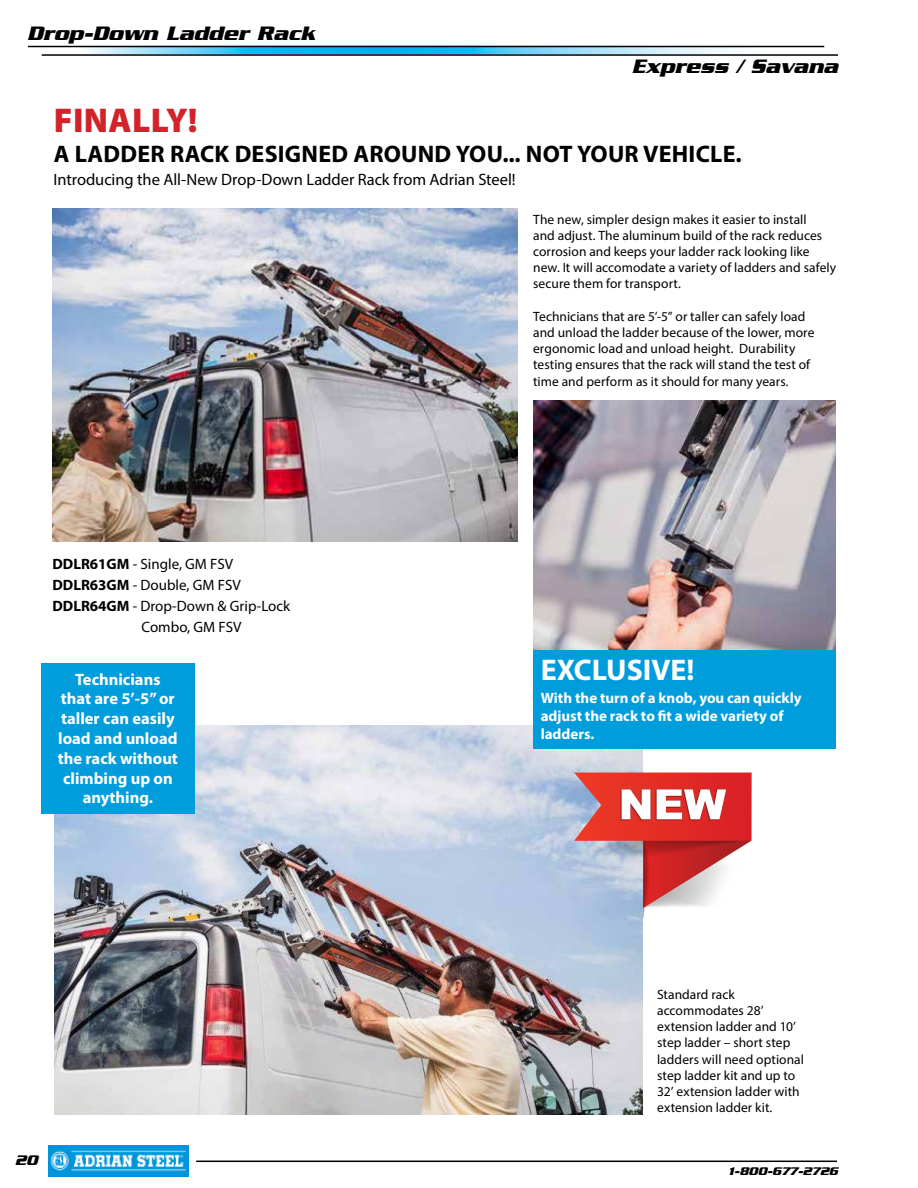
<style>
.page{position:relative;width:918px;height:1188px;background:#fff}
.page>*{position:absolute;margin:0;border:0;box-sizing:border-box;transform-origin:0 0}
.t1{font:900 34.5px "Myriad Pro";letter-spacing:.01em;color:#d2232a}
.t2{font:700 30px "Myriad Pro";color:#fff}
.t3{font:700 24px "Myriad Pro";letter-spacing:.01em;color:#000}
.t4{font:italic 700 21px "Serpentine";color:#000}
.t5{font:700 16.5px/19.8px "Myriad Pro";color:#fff;text-align:center}
.t6{font:16.5px "Myriad Pro";letter-spacing:-.005em;color:#000}
.t7{font:15px "Myriad Pro";color:#000}
.t8{font:700 15px/18px "Myriad Pro";letter-spacing:-.005em;color:#fff}
.t9{font:italic 700 15px "Serpentine";color:#000}
.t10{font:13.5px/16.2px "Myriad Pro";letter-spacing:.005em;color:#000}
.t11{font:italic 700 12px "Serpentine";color:#000}
.s1{font-weight:700}
</style>
<div class="page">
<svg style="left:79px;top:47px;width:726px;height:7px;background:#71cded"></svg>
<hr style="left:28px;top:46px;width:796px;height:1px;background:#000">
<hr style="left:42px;top:54px;width:796px;height:2px;background:#000">
<hr style="left:196px;top:1161px;width:641px;height:1px;background:#000">
<img style="left:54px;top:726px;width:588px;height:389px">
<svg style="left:574px;top:773px;width:177px;height:145px"></svg>
<img style="left:49px;top:1146px;width:140px;height:30px">
<div style="left:533px;top:630px;width:303px;height:119px;background:#009ddc"></div>
<img style="left:53px;top:208px;width:464px;height:333px">
<img style="left:533px;top:401px;width:303px;height:249px">
<div style="left:42px;top:663px;width:153px;height:151px;background:#009ddc"></div>
<h3 class="t4" style="left:27px;top:22px;width:290px">Drop-Down Ladder Rack</h3>
<h3 class="t4" style="left:632px;top:55px;width:208px">Express / Savana</h3>
<h1 class="t1" style="left:54px;top:98px;width:145px">FINALLY!</h1>
<h3 class="t3" style="left:54px;top:139px;width:689px">A LADDER RACK DESIGNED AROUND YOU... NOT YOUR VEHICLE.</h3>
<p class="t6" style="left:54px;top:169px;width:464px">Introducing the All-New Drop-Down Ladder Rack from Adrian Steel!</p>
<p class="t7" style="left:53px;top:555px;width:182px"><span class="s1">DDLR61GM</span> - Single, GM FSV</p>
<p class="t7" style="left:53px;top:576px;width:190px"><span class="s1">DDLR63GM</span> - Double, GM FSV</p>
<p class="t7" style="left:53px;top:597px;width:239px"><span class="s1">DDLR64GM</span> - Drop-Down &amp; Grip-Lock</p>
<p class="t7" style="left:142px;top:618px;width:101px">Combo, GM FSV</p>
<p class="t5" style="left:58px;top:669px;width:122px">Technicians<br>that are 5’-5” or taller can easily load and unload the rack without climbing up on anything.</p>
<p class="t9" style="left:15px;top:1152px;width:24px">20</p>
<p class="t10" style="left:533px;top:211px;width:305px">The new, simpler design makes it easier to install<br>and adjust. The aluminum build of the rack reduces corrosion and keeps your ladder rack looking like new. It will accomodate a variety of ladders and safely secure them for transport.</p>
<p class="t10" style="left:533px;top:308px;width:283px">Technicians that are 5’-5” or taller can safely load and unload the ladder because of the lower, more ergonomic load and unload height. Durability testing ensures that the rack will stand the test of time and perform as it should for many years.</p>
<h2 class="t2" style="left:541px;top:650px;width:155px">EXCLUSIVE!</h2>
<p class="t8" style="left:541px;top:689px;width:262px">With the turn of a knob, you can quickly adjust the rack to fit a wide variety of ladders.</p>
<p class="t10" style="left:657px;top:986px;width:148px">Standard rack accommodates 28’ extension ladder and 10’ step ladder – short step ladders will need optional step ladder kit and up to<br>32’ extension ladder with extension ladder kit.</p>
<p class="t11" style="left:728px;top:1164px;width:111px">1-800-677-2726</p>
</div>
